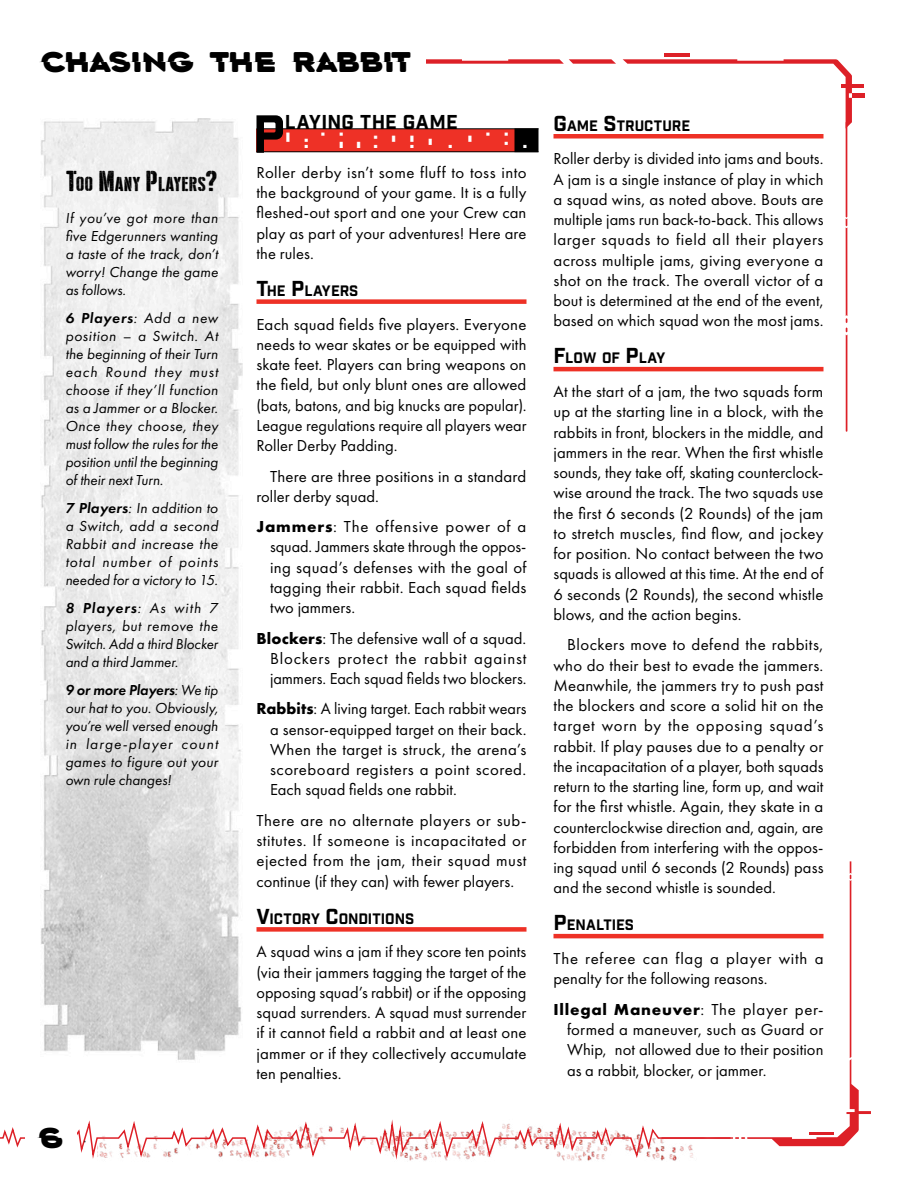
<style>
.page{position:relative;width:918px;height:1188px;background:#fff}
.page>*{position:absolute;margin:0;border:0;box-sizing:border-box;transform-origin:0 0}
.Section_Header__H1{font:52.05px "Industry Inc Base";color:#000}
.t1{font:28.5px "Bisect";letter-spacing:-.015em;color:#000}
.Sidebar_Header{font:21px "Sound Check Worn BB";color:#000}
.Braille_under_H1{font:19.5px "Dotsies";letter-spacing:.785em;color:#fff}
.Section_Header__H1-2{font:19.5px "Industry Inc Base";letter-spacing:.02em;color:#000}
.t2{font:16.5px/20.2px "Futura PT";letter-spacing:.005em;color:#000;text-align:justify}
.Sidebar_Text_First_Line{font:italic 15px/18px "Futura PT";letter-spacing:.005em;color:#000;text-align:justify}
.H2_Full_Page{font:14.7px "Industry Inc Base";letter-spacing:-.005em;color:#000}
.s1{font-size:30px}
.s2{font-weight:600}
.s3{font-size:21px}
.s4{font-weight:700}
</style>
<div class="page">
<svg style="left:0;top:861px;width:871px;height:300px"></svg>
<div style="left:25px;top:1127px;width:52px;height:20px;background:#fff"></div>
<hr style="left:664px;top:54px;width:25px;height:3px;background:#dd2027">
<div style="left:852px;top:93px;width:13px;height:5px;background:#dd2027"></div>
<hr style="left:841px;top:84px;width:23px;height:4px;background:#dd2027">
<svg style="left:623px;top:59px;width:229px;height:373px"></svg>
<svg style="left:426px;top:59px;width:190px;height:5px"></svg>
<img style="left:40px;top:118px;width:203px;height:948px">
<div style="left:256px;top:129px;width:270px;height:23px;background:#ee3126"></div>
<div style="left:514px;top:128px;width:24px;height:24px;background:#000"></div>
<hr style="left:256px;top:128px;width:282px;height:1px;background:#000">
<hr style="left:256px;top:151px;width:282px;height:1px;background:#000">
<div style="left:256px;top:299px;width:270px;height:5px;background:#ee3126"></div>
<div style="left:256px;top:927px;width:270px;height:5px;background:#ee3126"></div>
<div style="left:554px;top:134px;width:270px;height:5px;background:#ee3126"></div>
<hr style="left:554px;top:367px;width:270px;height:4px;background:#ee3126">
<hr style="left:554px;top:934px;width:270px;height:4px;background:#ee3126">
<h2 class="t1" style="left:40px;top:47px;width:372px">CHASING THE RABBIT</h2>
<p class="Sidebar_Header" style="left:66px;top:170px;width:154px"><span class="s1">T</span>OO <span class="s1">M</span>ANY <span class="s1">P</span>LAYERS<span class="s1">?</span></p>
<p class="Sidebar_Text_First_Line" style="left:65px;top:209px;width:154px">If you’ve got more than five Edgerunners wanting a taste of the track, don’t worry! Change the game as follows.</p>
<p class="Sidebar_Text_First_Line" style="left:65px;top:309px;width:154px"><span class="s2">6 Players</span>: Add a new position – a Switch. At the beginning of their Turn each Round they must choose if they’ll function as a Jammer or a Blocker.<br>Once they choose, they must follow the rules for the position until the beginning of their next Turn.</p>
<p class="Sidebar_Text_First_Line" style="left:65px;top:499px;width:154px"><span class="s2">7 Players</span>: In addition to a Switch, add a second Rabbit and increase the total number of points needed for a victory to 15.</p>
<p class="Sidebar_Text_First_Line" style="left:65px;top:599px;width:154px"><span class="s2">8 Players</span>: As with 7 players, but remove the Switch. Add a third Blocker and a third Jammer.</p>
<p class="Sidebar_Text_First_Line" style="left:65px;top:681px;width:154px"><span class="s2">9 or more Players</span>: We tip our hat to you. Obviously, you’re well versed enough in large-player count games to figure out your own rule changes!</p>
<h2 class="t1" style="left:39px;top:1123px;width:25px">6</h2>
<p class="Section_Header__H1" style="left:252px;top:103px;width:34px">P</p>
<p class="Section_Header__H1-2" style="left:285px;top:111px;width:174px">LAYING THE GAME</p>
<p class="Braille_under_H1" style="left:286px;top:128px;width:242px">playingthegame</p>
<p class="t2" style="left:256px;top:162px;width:272px">Roller derby isn’t some fluff to toss into the background of your game. It is a fully fleshed-out sport and one your Crew can play as part of your adventures! Here are the rules.</p>
<p class="H2_Full_Page" style="left:256px;top:282px;width:104px"><span class="s3">T</span>HE <span class="s3">P</span>LAYERS</p>
<p class="t2" style="left:256px;top:314px;width:272px">Each squad fields five players. Everyone needs to wear skates or be equipped with skate feet. Players can bring weapons on the field, but only blunt ones are allowed (bats, batons, and big knucks are popular).<br>League regulations require all players wear Roller Derby Padding.</p>
<p class="t2" style="left:256px;top:466px;width:271px;text-indent:14px">There are three positions in a standard roller derby squad.</p>
<p class="t2" style="left:270px;top:516px;width:258px;text-indent:-14px"><span class="s4">Jammers</span>: The offensive power of a squad. Jammers skate through the oppos&shy;ing squad’s defenses with the goal of tagging their rabbit. Each squad fields two jammers.</p>
<p class="t2" style="left:270px;top:628px;width:258px;text-indent:-14px"><span class="s4">Blockers</span>: The defensive wall of a squad.<br>Blockers protect the rabbit against jammers. Each squad fields two blockers.</p>
<p class="t2" style="left:270px;top:699px;width:258px;text-indent:-14px"><span class="s4">Rabbits</span>: A living target. Each rabbit wears a sensor-equipped target on their back.<br>When the target is struck, the arena’s scoreboard registers a point scored.<br>Each squad fields one rabbit.</p>
<p class="t2" style="left:256px;top:810px;width:272px">There are no alternate players or sub&shy;stitutes. If someone is incapacitated or ejected from the jam, their squad must continue (if they can) with fewer players.</p>
<p class="H2_Full_Page" style="left:256px;top:910px;width:159px"><span class="s3">V</span>ICTORY <span class="s3">C</span>ONDITIONS</p>
<p class="t2" style="left:256px;top:942px;width:272px">A squad wins a jam if they score ten points (via their jammers tagging the target of the opposing squad’s rabbit) or if the opposing squad surrenders. A squad must surrender if it cannot field a rabbit and at least one jammer or if they collectively accumulate ten penalties.</p>
<p class="H2_Full_Page" style="left:554px;top:116px;width:136px"><span class="s3">G</span>AME <span class="s3">S</span>TRUCTURE</p>
<p class="t2" style="left:554px;top:149px;width:272px">Roller derby is divided into jams and bouts.<br>A jam is a single instance of play in which a squad wins, as noted above. Bouts are multiple jams run back-to-back. This allows larger squads to field all their players across multiple jams, giving everyone a shot on the track. The overall victor of a bout is determined at the end of the event, based on which squad won the most jams.</p>
<p class="H2_Full_Page" style="left:554px;top:349px;width:113px"><span class="s3">F</span>LOW OF <span class="s3">P</span>LAY</p>
<p class="t2" style="left:554px;top:381px;width:272px">At the start of a jam, the two squads form up at the starting line in a block, with the rabbits in front, blockers in the middle, and jammers in the rear. When the first whistle sounds, they take off, skating counterclock&shy;wise around the track. The two squads use the first 6 seconds (2 Rounds) of the jam to stretch muscles, find flow, and jockey for position. No contact between the two squads is allowed at this time. At the end of 6 seconds (2 Rounds), the second whistle blows, and the action begins.</p>
<p class="t2" style="left:554px;top:635px;width:272px;text-indent:14px">Blockers move to defend the rabbits, who do their best to evade the jammers.<br>Meanwhile, the jammers try to push past the blockers and score a solid hit on the target worn by the opposing squad’s rabbit. If play pauses due to a penalty or the incapacitation of a player, both squads return to the starting line, form up, and wait for the first whistle. Again, they skate in a counterclockwise direction and, again, are forbidden from interfering with the oppos&shy;ing squad until 6 seconds (2 Rounds) pass and the second whistle is sounded.</p>
<p class="H2_Full_Page" style="left:554px;top:916px;width:82px"><span class="s3">P</span>ENALTIES</p>
<p class="t2" style="left:554px;top:948px;width:272px">The referee can flag a player with a penalty for the following reasons.</p>
<p class="t2" style="left:567px;top:999px;width:258px;text-indent:-14px"><span class="s4">Illegal Maneuver</span>: The player per&shy;formed a maneuver, such as Guard or Whip, not allowed due to their position as a rabbit, blocker, or jammer.</p>
</div>
